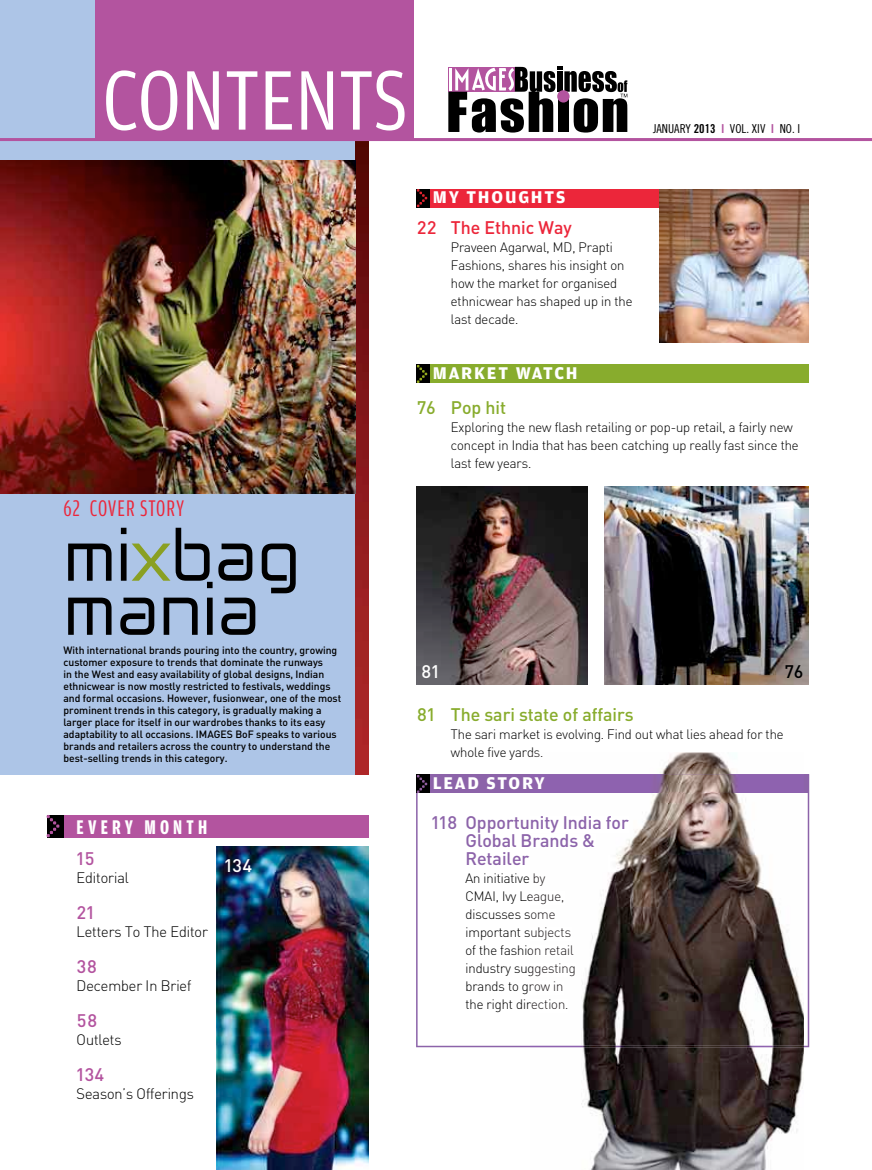
<style>
.page{position:relative;width:872px;height:1170px;background:#fff}
.page>*{position:absolute;margin:0;border:0;box-sizing:border-box;transform-origin:0 0}
.t1{font:89.55px "Amplitude Cond";color:#fff}
.t2{font:67.5px/54px "Zekton Free";color:#000}
.t3{font:24px "Amplitude Comp";letter-spacing:.04em;color:#ec263a}
.t4{font:700 21px "Amplitude Comp";letter-spacing:.2em;color:#fff}
.t5{font:500 18px/18px "Sapient Sans";color:#8c63a9}
.t6{font:500 18px "Sapient Sans";color:#88ac2d}
.t7{font:700 18px "Amplitude";letter-spacing:.1em;color:#fff}
.t8{font:500 18px "Sapient Sans";color:#ec263a}
.t9{font:500 18px "Sapient Sans";color:#b3549f}
.t10{font:500 18px "Sapient Sans";color:#fff}
.t11{font:500 18px "Sapient Sans";color:#000}
.t12{font:300 15px "Sapient Sans";color:#000}
.t13{font:300 13.5px/18px "Sapient Sans";color:#000}
.t14{font:12.3px "Trade Gothic Cond Eighteen";color:#000}
.t15{font:500 10.5px/12px "Sapient Sans";color:#000}
.s1{font-family:"Trade Gothic Bold Cond Twenty"}
.s2{font-family:"Trade Gothic Bold Cond Twenty";color:#b3549f}
.s3{color:#8aa022}
.s4{color:#231e20}
.s5{color:#8c64aa}
</style>
<div class="page">
<svg style="left:416px;top:774px;width:393px;height:273px"></svg>
<div style="left:0;top:0;width:356px;height:774px;background:#adc5e7"></div>
<img style="left:356px;top:141px;width:13px;height:633px">
<img style="left:216px;top:846px;width:153px;height:323px">
<div style="left:95px;top:0;width:319px;height:139px;background:#b3549f"></div>
<svg style="left:448px;top:67px;width:179px;height:65px"></svg>
<hr style="left:0;top:138px;width:872px;height:3px;background:#b3549f">
<img style="left:0;top:160px;width:356px;height:333px">
<div style="left:63px;top:814px;width:306px;height:23px;background:#b3549f"></div>
<div style="left:417px;top:189px;width:391px;height:18px;background:#ec263a"></div>
<div style="left:417px;top:189px;width:13px;height:18px;background:#000"></div>
<svg style="left:416px;top:189px;width:11px;height:18px"></svg>
<div style="left:417px;top:365px;width:391px;height:18px;background:#88ac2d"></div>
<div style="left:417px;top:365px;width:13px;height:18px;background:#000"></div>
<svg style="left:416px;top:365px;width:11px;height:18px"></svg>
<img style="left:417px;top:486px;width:170px;height:198px">
<img style="left:604px;top:486px;width:204px;height:198px">
<div style="left:47px;top:814px;width:16px;height:23px;background:#000"></div>
<svg style="left:46px;top:814px;width:13px;height:23px"></svg>
<img style="left:660px;top:189px;width:148px;height:153px">
<div style="left:417px;top:774px;width:391px;height:19px;background:#8c63a9"></div>
<div style="left:417px;top:774px;width:13px;height:19px;background:#000"></div>
<svg style="left:416px;top:774px;width:11px;height:19px"></svg>
<img style="left:530px;top:752px;width:274px;height:417px">
<img style="left:530px;top:793px;width:274px;height:254px">
<svg style="left:530px;top:752px;width:12px;height:7px"></svg>
<img style="left:530px;top:816px;width:99px;height:16px">
<img style="left:530px;top:834px;width:65px;height:13px">
<img style="left:530px;top:873px;width:15px;height:12px">
<img style="left:530px;top:891px;width:34px;height:13px">
<img style="left:530px;top:909px;width:25px;height:10px">
<img style="left:530px;top:927px;width:41px;height:13px">
<img style="left:530px;top:945px;width:43px;height:10px">
<img style="left:530px;top:963px;width:46px;height:13px">
<img style="left:530px;top:981px;width:33px;height:13px">
<img style="left:530px;top:999px;width:37px;height:13px">
<img style="left:530px;top:774px;width:274px;height:19px">
<img style="left:530px;top:777px;width:15px;height:12px">
<h1 class="t1" style="left:102px;top:52px;width:307px">CONTENTS</h1>
<p class="t14" style="left:653px;top:121px;width:149px">JANUARY <span class="s1">2013</span> <span class="s2">I</span> VOL. XIV <span class="s2">I</span> NO. I</p>
<h3 class="t3" style="left:63px;top:496px;width:122px">62 COVER STORY</h3>
<h2 class="t2" style="left:63px;top:524px;width:238px">mi<span class="s3">x</span>bag mania</h2>
<p class="t15" style="left:63px;top:643px;width:279px">With international brands pouring into the country, growing customer exposure to trends that dominate the runways<br>in the West and easy availability of global designs, Indian ethnicwear is now mostly restricted to festivals, weddings and formal occasions. However, fusionwear, one of the most prominent trends in this category, is gradually making a larger place for itself in our wardrobes thanks to its easy adaptability to all occasions. IMAGES BoF speaks to various brands and retailers across the country to understand the best-selling trends in this category.</p>
<h3 class="t4" style="left:77px;top:816px;width:132px">EVERY MONTH</h3>
<h3 class="t9" style="left:77px;top:846px;width:20px">15</h3>
<h3 class="t12" style="left:77px;top:868px;width:54px">Editorial</h3>
<h3 class="t9" style="left:77px;top:901px;width:19px">21</h3>
<h3 class="t12" style="left:77px;top:922px;width:133px">Letters To The Editor</h3>
<h3 class="t9" style="left:77px;top:955px;width:22px">38</h3>
<h3 class="t12" style="left:77px;top:976px;width:116px">December In Brief</h3>
<h3 class="t9" style="left:77px;top:1009px;width:22px">58</h3>
<h3 class="t12" style="left:77px;top:1030px;width:46px">Outlets</h3>
<h3 class="t9" style="left:77px;top:1063px;width:29px">134</h3>
<h3 class="t12" style="left:77px;top:1084px;width:119px">Season’s Offerings</h3>
<h3 class="t10" style="left:224px;top:853px;width:29px">134</h3>
<h3 class="t7" style="left:433px;top:187px;width:134px">MY THOUGHTS</h3>
<h3 class="t8" style="left:417px;top:216px;width:156px">22 The Ethnic Way</h3>
<p class="t13" style="left:451px;top:238px;width:183px">Praveen Agarwal, MD, Prapti<br>Fashions, shares his insight on how the market for organised ethnicwear has shaped up in the last decade.</p>
<h3 class="t7" style="left:433px;top:363px;width:146px">MARKET WATCH</h3>
<h3 class="t6" style="left:417px;top:396px;width:91px">76 Pop hit</h3>
<p class="t13" style="left:451px;top:418px;width:349px">Exploring the new flash retailing or pop-up retail, a fairly new concept in India that has been catching up really fast since the last few years.</p>
<h3 class="t10" style="left:421px;top:660px;width:20px">81</h3>
<h3 class="t11" style="left:784px;top:660px;width:20px">76</h3>
<h3 class="t6" style="left:417px;top:702px;width:218px">81 The sari state of affairs</h3>
<p class="t13" style="left:451px;top:724px;width:334px">The sari market is evolving. Find out what lies ahead for the whole five yar<span class="s4">ds.</span></p>
<h3 class="t7" style="left:433px;top:773px;width:114px">LEAD STORY</h3>
<h3 class="t5" style="left:465px;top:812px;width:165px;text-indent:-34px">118 Opportu<span class="s5">nity India for<br></span>Global <span class="s5">Brands &amp;<br></span>Retailer</h3>
<p class="t13" style="left:465px;top:869px;width:112px">An initiative <span class="s4">by<br></span>CMAI, Ivy L<span class="s4">eague, </span>discusses s<span class="s4">ome </span>important s<span class="s4">ubjects </span>of the fashi<span class="s4">on retail </span>industry su<span class="s4">ggesting </span>brands to g<span class="s4">row in </span>the right di<span class="s4">rection.</span></p>
</div>
